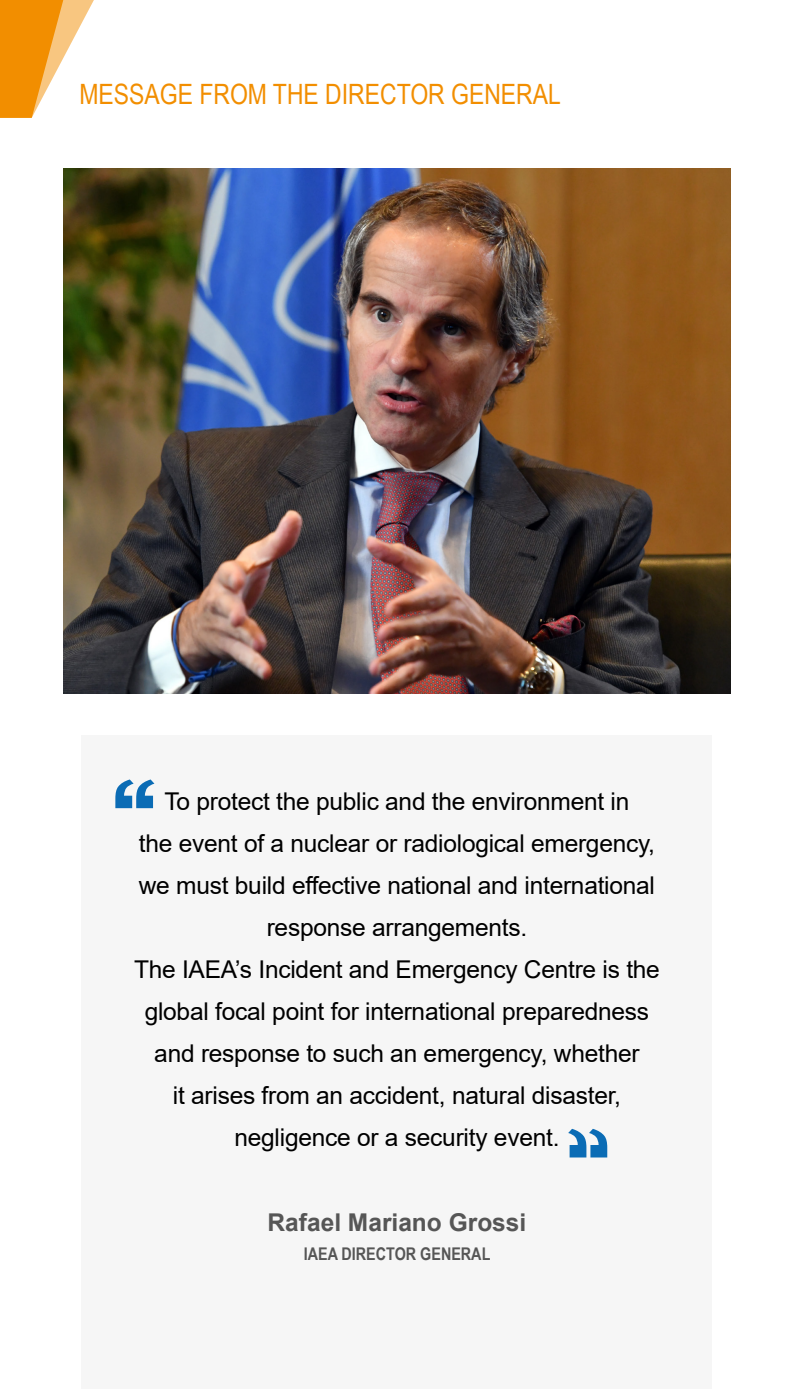
<style>
.page{position:relative;width:794px;height:1389px;background:#fff}
.page>*{position:absolute;margin:0;border:0;box-sizing:border-box;transform-origin:0 0}
.t1{font:28px "Arial Narrow";color:#f28e00}
.t2{font:24.5px/42px "Arial";letter-spacing:-.01em;color:#000;text-align:center}
.t3{font:700 24.5px "Arial";color:#565656}
.t4{font:700 17.5px "Arial Narrow";color:#565656}
</style>
<div class="page">
<div style="left:82px;top:735px;width:630px;height:654px;background:#f6f6f6"></div>
<svg style="left:115px;top:779px;width:39px;height:29px"></svg>
<svg style="left:568px;top:1129px;width:39px;height:28px"></svg>
<img style="left:63px;top:169px;width:668px;height:524px">
<svg style="left:0;top:0;width:94px;height:118px"></svg>
<p class="t1" style="left:79px;top:74px;width:483px">MESSAGE FROM THE DIRECTOR GENERAL</p>
<p class="t2" style="left:134px;top:781px;width:527px">To protect the public and the environment in<br>the event of a nuclear or radiological emergency, we must build effective national and international response arrangements.<br>The IAEA’s Incident and Emergency Centre is the global focal point for international preparedness and response to such an emergency, whether<br>it arises from an accident, natural disaster, negligence or a security event.</p>
<p class="t3" style="left:268px;top:1205px;width:260px">Rafael Mariano Grossi</p>
<p class="t4" style="left:304px;top:1241px;width:188px">IAEA DIRECTOR GENERAL</p>
</div>
